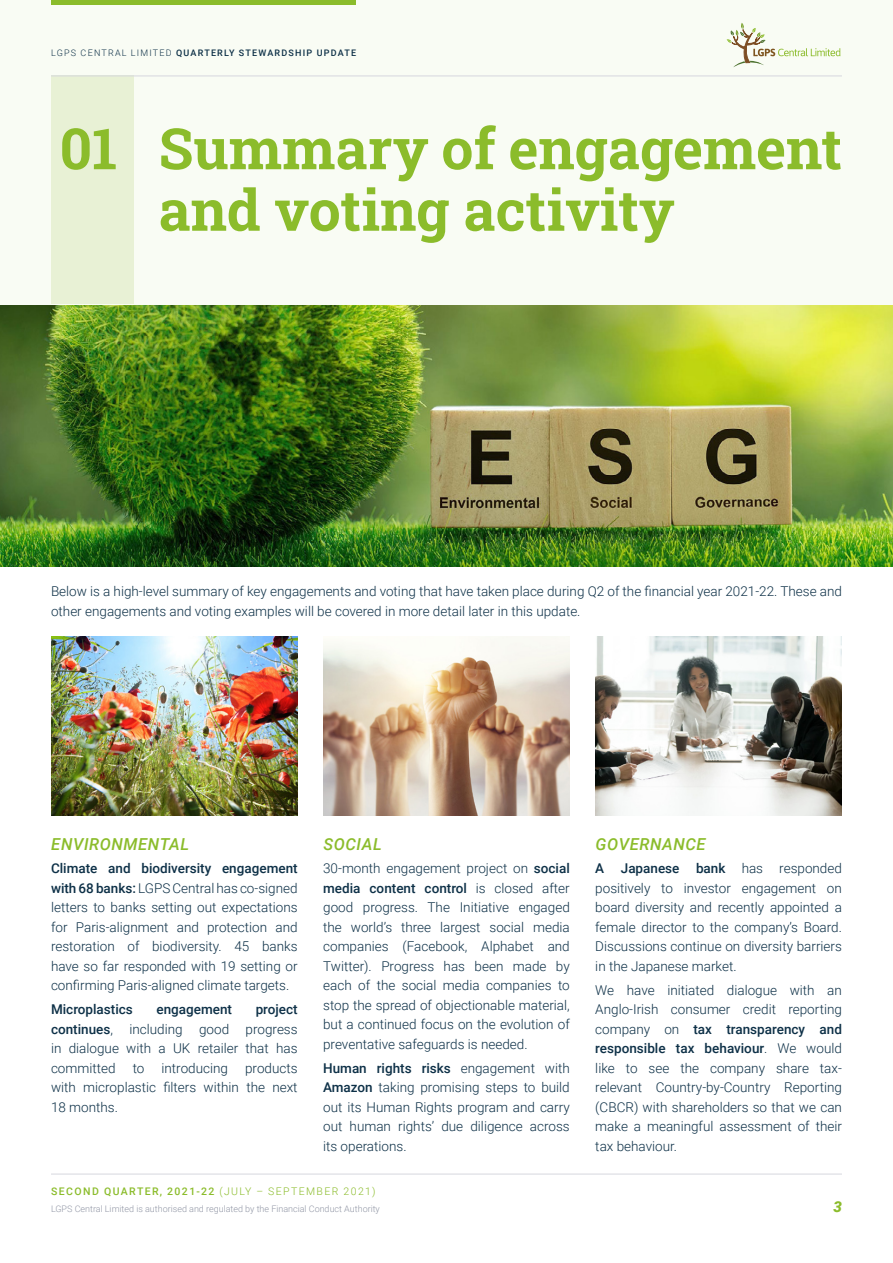
<style>
.page{position:relative;width:893px;height:1263px;background:#fff}
.page>*{position:absolute;margin:0;border:0;box-sizing:border-box;transform-origin:0 0}
.t1{font:700 57px/61.5px "Roboto Slab";color:#8bbc2b}
.t2{font:italic 500 16.5px "Roboto";letter-spacing:.035em;color:#8bbc2b}
.t3{font:italic 900 15px "Roboto";color:#8bbc2b}
.t4{font:300 13.5px/19.5px "Roboto";color:#0d3047;text-align:justify}
.t5{font:500 13.5px "Roboto";color:#0d3047}
.t6{font:500 10.5px "Roboto";letter-spacing:.135em;color:#8bbc2b}
.t7{font:300 9px "Roboto";color:#9196a5}
.t8{font:500 9px "Roboto";letter-spacing:.135em;color:#0d3047}
.s1{font-weight:300}
.s2{font-weight:500}
</style>
<div class="page">
<img style="left:0;top:304px;width:893px;height:262px">
<div style="left:0;top:0;width:893px;height:304px;background:#f9fcf4"></div>
<div style="left:51px;top:76px;width:83px;height:228px;background:#e8f1d5"></div>
<img style="left:51px;top:636px;width:247px;height:179px">
<img style="left:323px;top:636px;width:247px;height:179px">
<img style="left:595px;top:636px;width:247px;height:179px">
<hr style="left:51px;top:1174px;width:791px;height:1px;background:#d6d7de">
<hr style="left:51px;top:76px;width:791px;height:1px;background:#d6d7de">
<svg style="left:727px;top:23px;width:113px;height:44px"></svg>
<div style="left:51px;top:0;width:305px;height:5px;background:#8bbc2b"></div>
<p class="t8" style="left:51px;top:47px;width:306px"><span class="s1">LGPS CENTRAL LIMITED</span> QUARTERLY STEWARDSHIP UPDATE</p>
<h1 class="t1" style="left:60px;top:116px;width:59px">01</h1>
<h1 class="t1" style="left:159px;top:116px;width:685px">Summary of engagement and voting activity</h1>
<p class="t4" style="left:51px;top:581px;width:792px">Below is a high-level summary of key engagements and voting that have taken place during Q2 of the financial year 2021-22. These and other engagements and voting examples will be covered in more detail later in this update.</p>
<p class="t2" style="left:51px;top:832px;width:139px">ENVIRONMENTAL</p>
<p class="t4" style="left:51px;top:858px;width:248px"><span class="s2">Climate and biodiversity engagement with 68 banks:</span> LGPS Central has co-signed letters to banks setting out expectations for Paris-alignment and protection and restoration of biodiversity. 45 banks have so far responded with 19 setting or confirming Paris-aligned climate targets.</p>
<p class="t5" style="left:51px;top:1000px;width:83px">Microplastics</p>
<p class="t5" style="left:156px;top:1000px;width:77px">engagement</p>
<p class="t4" style="left:51px;top:999px;width:248px;text-indent:205px"><span class="s2">project continues</span>, including good progress in dialogue with a UK retailer that has committed</p>
<p class="t4" style="left:51px;top:1057px;width:248px;text-indent:194px">products with microplastic filters within the next 18 months.</p>
<p class="t4" style="left:133px;top:1057px;width:13px">to</p>
<p class="t4" style="left:162px;top:1057px;width:68px">introducing</p>
<p class="t2" style="left:323px;top:832px;width:60px">SOCIAL</p>
<p class="t4" style="left:323px;top:858px;width:248px">30-month engagement project on <span class="s2">social media content control</span> is closed after good progress. The Initiative engaged the world’s three largest social media companies (Facebook, Alphabet and Twitter). Progress has been made by each of the social media companies to stop the spread of objectionable material, but a continued focus on the evolution of preventative safeguards is needed.</p>
<p class="t4" style="left:323px;top:1057px;width:248px"><span class="s2">Human rights risks</span> engagement with <span class="s2">Amazon</span> taking promising steps to build out its Human Rights program and carry out human rights’ due diligence across its operations.</p>
<p class="t6" style="left:51px;top:1184px;width:326px">SECOND QUARTER, 2021-22 <span class="s1">(JULY – SEPTEMBER 2021)</span></p>
<p class="t7" style="left:51px;top:1202px;width:330px">LGPS Central Limited is authorised and regulated by the Financial Conduct Authority</p>
<p class="t2" style="left:596px;top:832px;width:112px">GOVERNANCE</p>
<p class="t4" style="left:595px;top:858px;width:248px"><span class="s2">A Japanese bank</span> has responded positively to investor engagement on board diversity and recently appointed a female director to the company’s Board.<br>Discussions continue on diversity barriers in the Japanese market.</p>
<p class="t4" style="left:595px;top:979px;width:248px">We have initiated dialogue with an Anglo-Irish consumer credit reporting company on <span class="s2">tax transparency and responsible tax behaviour</span>. We would like to see the company share tax&shy;relevant Country-by-Country Reporting (CBCR) with shareholders so that we can make a meaningful assessment of their tax behaviour.</p>
<p class="t3" style="left:833px;top:1196px;width:10px">3</p>
</div>
